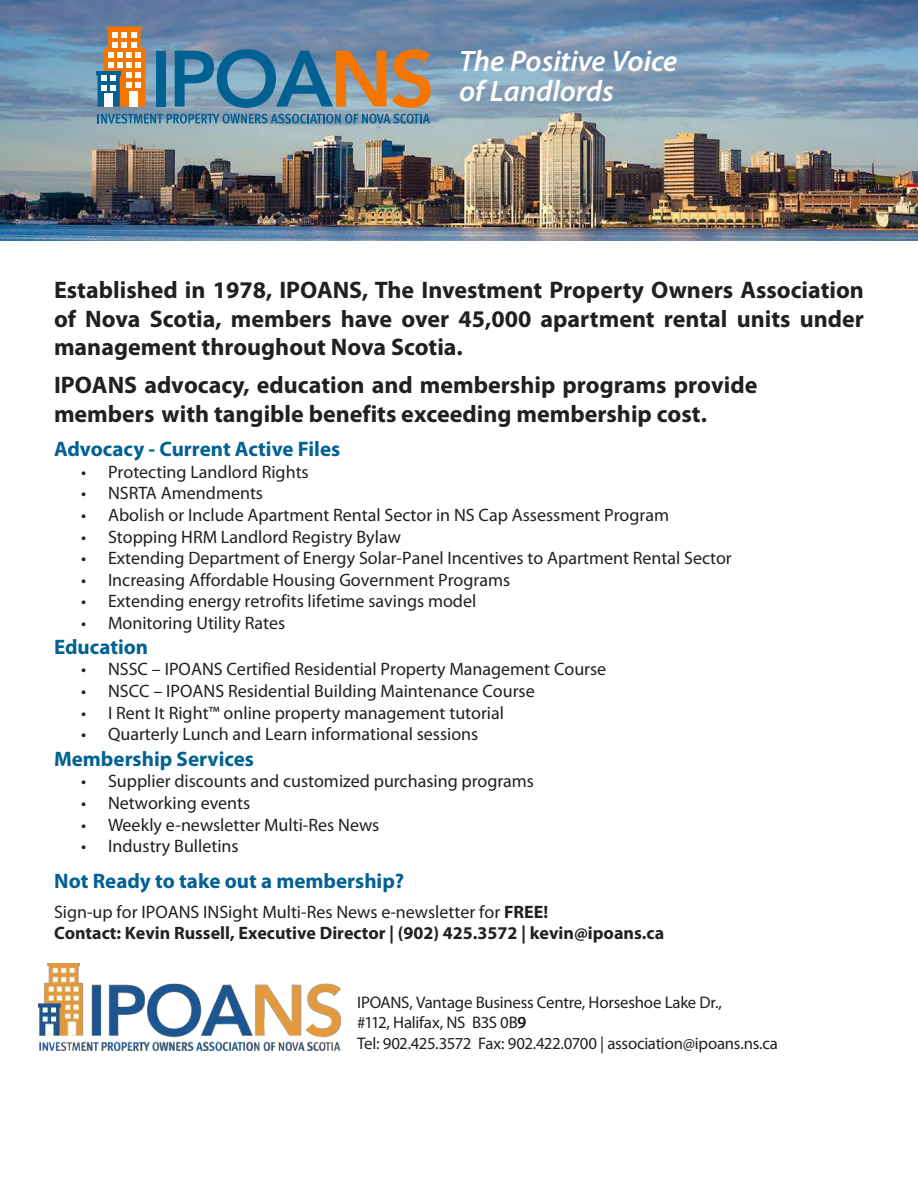
<style>
.page{position:relative;width:918px;height:1188px;background:#fff}
.page>*{position:absolute;margin:0;border:0;box-sizing:border-box;transform-origin:0 0}
.t1{font:italic 600 29.7px/29.5px "Myriad Pro";color:#fff}
.t2{font:700 24px/28.8px "Myriad Pro";color:#231f20;text-align:justify}
.t3{font:700 21px "Myriad Pro";color:#006192}
.t4{font:18px "Myriad Pro";color:#231f20}
.t5{font:700 18px/21.3px "Myriad Pro";color:#212120}
.t6{font:16.8px/20.4px "Myriad Pro";letter-spacing:-.02em;color:#231f20}
.s1{font-weight:400;color:#231f20}
.s2{color:#231f20}
</style>
<div class="page">
<img style="left:0;top:0;width:918px;height:240px">
<div style="left:156px;top:51px;width:10px;height:56px;background:#006192"></div>
<svg style="left:175px;top:49px;width:211px;height:59px;background:#688794"></svg>
<svg style="left:392px;top:49px;width:39px;height:59px;background:#b98b5d"></svg>
<svg style="left:98px;top:114px;width:332px;height:9px;background:#4b83a2"></svg>
<svg style="left:96px;top:26px;width:49px;height:81px"></svg>
<div style="left:129px;top:91px;width:9px;height:16px;background:#fff"></div>
<img style="left:39px;top:963px;width:302px;height:88px">
<h1 class="t1" style="left:459px;top:46px;width:220px">The Positive Voice of Landlords</h1>
<h2 class="t2" style="left:54px;top:274px;width:812px">Established in 1978, IPOANS, The Investment Property Owners Association of Nova Scotia, members have over 45,000 apartment rental units under management throughout Nova Scotia.</h2>
<h2 class="t2" style="left:54px;top:370px;width:705px">IPOANS advocacy, education and membership programs provide members with tangible benefits exceeding membership cost.</h2>
<p class="t3" style="left:54px;top:435px;width:288px">Advocacy - Current Active Files</p>
<p class="t4" style="left:81px;top:461px;width:229px">• Protecting Landlord Rights</p>
<p class="t4" style="left:81px;top:482px;width:184px">• NSRTA Amendments</p>
<p class="t4" style="left:81px;top:504px;width:590px">• Abolish or Include Apartment Rental Sector in NS Cap Assessment Program</p>
<p class="t4" style="left:81px;top:525px;width:321px">• Stopping HRM Landlord Registry Bylaw</p>
<p class="t4" style="left:81px;top:547px;width:652px">• Extending Department of Energy Solar-Panel Incentives to Apartment Rental Sector</p>
<p class="t4" style="left:81px;top:569px;width:431px">• Increasing Affordable Housing Government Programs</p>
<p class="t4" style="left:81px;top:590px;width:397px">• Extending energy retrofits lifetime savings model</p>
<p class="t4" style="left:81px;top:612px;width:206px">• Monitoring Utility Rates</p>
<p class="t3" style="left:54px;top:633px;width:96px">Education</p>
<p class="t4" style="left:81px;top:658px;width:527px">• NSSC – IPOANS Certified Residential Property Management Course</p>
<p class="t4" style="left:81px;top:680px;width:455px">• NSCC – IPOANS Residential Building Maintenance Course</p>
<p class="t4" style="left:81px;top:702px;width:425px">• I Rent It Right™ online property management tutorial</p>
<p class="t4" style="left:81px;top:723px;width:399px">• Quarterly Lunch and Learn informational sessions</p>
<p class="t3" style="left:54px;top:745px;width:201px">Membership Services</p>
<p class="t4" style="left:81px;top:770px;width:454px">• Supplier discounts and customized purchasing programs</p>
<p class="t4" style="left:81px;top:792px;width:171px">• Networking events</p>
<p class="t4" style="left:81px;top:813px;width:300px">• Weekly e-newsletter Multi-Res News</p>
<p class="t4" style="left:81px;top:835px;width:159px">• Industry Bulletins</p>
<p class="t3" style="left:54px;top:867px;width:352px">Not Ready to take out a membership?</p>
<p class="t5" style="left:54px;top:901px;width:612px"><span class="s1">Sign-up for IPOANS INSight Multi-Res News e-newsletter for</span> <span class="s2">FREE!<br></span>Contact: Kevin Russell, Executive Director | (902) 425.3572 | <span class="s2">kevin@ipoans.ca</span></p>
<p class="t6" style="left:357px;top:992px;width:422px">IPOANS, Vantage Business Centre, Horseshoe Lake Dr.,<br>#112, Halifax, NS B3S 0B9<br>Tel: 902.425.3572 Fax: 902.422.0700 | association@ipoans.ns.ca</p>
</div>
